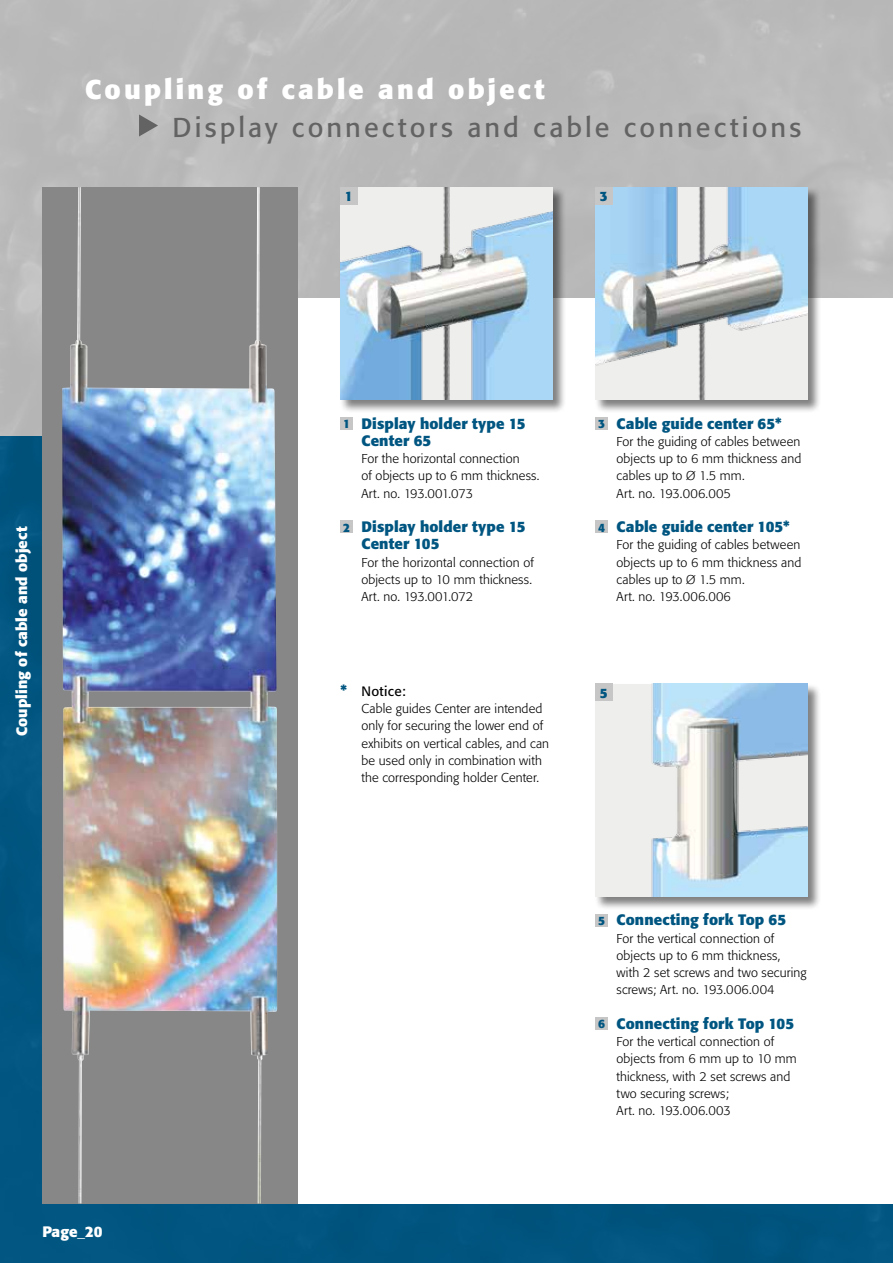
<style>
.page{position:relative;width:893px;height:1263px;background:#fff}
.page>*{position:absolute;margin:0;border:0;box-sizing:border-box;transform-origin:0 0}
.t1{font:27px "Formata";letter-spacing:.115em;color:#646363}
.t2{font:700 27px "Formata";letter-spacing:.12em;color:#fff}
.t3{font:700 15px/17.2px "Formata";letter-spacing:.005em;color:#005681}
.t4{font:700 15px "Formata";letter-spacing:.005em;color:#fff}
.t5{font:13.5px "Formata";letter-spacing:.025em;color:#000}
.t6{font:700 13.5px "Formata";color:#005681}
.t7{font:300 12.75px/17.2px "Formata";letter-spacing:.01em;color:#000}
.s1{font-size:12px}
.s2{font-weight:700;font-size:15px;color:#005681}
</style>
<div class="page">
<img style="left:0;top:0;width:893px;height:1263px">
<div style="left:43px;top:298px;width:850px;height:905px;background:#fff"></div>
<div style="left:43px;top:187px;width:255px;height:1016px;background:#878787"></div>
<img style="left:62px;top:187px;width:215px;height:1016px">
<div style="left:339px;top:186px;width:227px;height:227px;background:#000;opacity:.5"></div>
<img style="left:340px;top:187px;width:213px;height:213px">
<div style="left:594px;top:186px;width:228px;height:227px;background:#000;opacity:.5"></div>
<img style="left:595px;top:187px;width:213px;height:213px">
<div style="left:594px;top:683px;width:228px;height:227px;background:#000;opacity:.5"></div>
<img style="left:595px;top:684px;width:213px;height:212px">
<div style="left:340px;top:187px;width:17px;height:17px;background:#c6c6c6"></div>
<div style="left:595px;top:187px;width:17px;height:17px;background:#c6c6c6"></div>
<div style="left:595px;top:684px;width:17px;height:17px;background:#c6c6c6"></div>
<div style="left:340px;top:417px;width:13px;height:13px;background:#c6c6c6"></div>
<div style="left:340px;top:520px;width:13px;height:13px;background:#c6c6c6"></div>
<div style="left:595px;top:417px;width:13px;height:13px;background:#c6c6c6"></div>
<div style="left:595px;top:520px;width:13px;height:13px;background:#c6c6c6"></div>
<div style="left:595px;top:914px;width:13px;height:12px;background:#c6c6c6"></div>
<div style="left:595px;top:1017px;width:13px;height:13px;background:#c6c6c6"></div>
<svg style="left:139px;top:115px;width:19px;height:21px"></svg>
<h1 class="t2" style="left:85px;top:73px;width:461px">Coupling of cable and object</h1>
<h1 class="t1" style="left:172px;top:111px;width:630px">Display connectors and cable connections</h1>
<p class="t6" style="left:345px;top:188px;width:9px">1</p>
<p class="t6" style="left:600px;top:188px;width:9px">3</p>
<p class="t4" style="left:13px;top:736px;width:211px;rotate:-90deg">Coupling of cable and object</p>
<p class="t4" style="left:43px;top:1222px;width:61px">Page_20</p>
<p class="t3" style="left:361px;top:415px;width:166px;text-indent:-18px"><span class="s1">1</span> Display holder type 15<br>Center 65</p>
<p class="t7" style="left:361px;top:450px;width:180px">For the horizontal connection<br>of objects up to 6 mm thickness.<br>Art. no. 193.001.073</p>
<p class="t3" style="left:361px;top:518px;width:166px;text-indent:-18px"><span class="s1">2</span> Display holder type 15<br>Center 105</p>
<p class="t7" style="left:361px;top:554px;width:174px">For the horizontal connection of objects up to 10 mm thickness.<br>Art. no. 193.001.072</p>
<p class="t5" style="left:340px;top:683px;width:67px"><span class="s2">*</span> Notice:</p>
<p class="t7" style="left:361px;top:700px;width:189px">Cable guides Center are intended only for securing the lower end of exhibits on vertical cables, and can be used only in combination with the corresponding holder Center.</p>
<p class="t3" style="left:598px;top:415px;width:185px"><span class="s1">3</span> Cable guide center 65*</p>
<p class="t7" style="left:617px;top:433px;width:186px">For the guiding of cables between objects up to 6 mm thickness and cables up to Ø 1.5 mm.<br>Art. no. 193.006.005</p>
<p class="t3" style="left:598px;top:518px;width:193px"><span class="s1">4</span> Cable guide center 105*</p>
<p class="t7" style="left:617px;top:536px;width:186px">For the guiding of cables between objects up to 6 mm thickness and cables up to Ø 1.5 mm.<br>Art. no. 193.006.006</p>
<p class="t6" style="left:600px;top:684px;width:9px">5</p>
<p class="t3" style="left:598px;top:911px;width:189px"><span class="s1">5</span> Connecting fork Top 65</p>
<p class="t7" style="left:617px;top:930px;width:191px">For the vertical connection of objects up to 6 mm thickness,<br>with 2 set screws and two securing screws; Art. no. 193.006.004</p>
<p class="t3" style="left:598px;top:1015px;width:197px"><span class="s1">6</span> Connecting fork Top 105</p>
<p class="t7" style="left:617px;top:1033px;width:182px">For the vertical connection of objects from 6 mm up to 10 mm thickness, with 2 set screws and two securing screws;<br>Art. no. 193.006.003</p>
</div>
